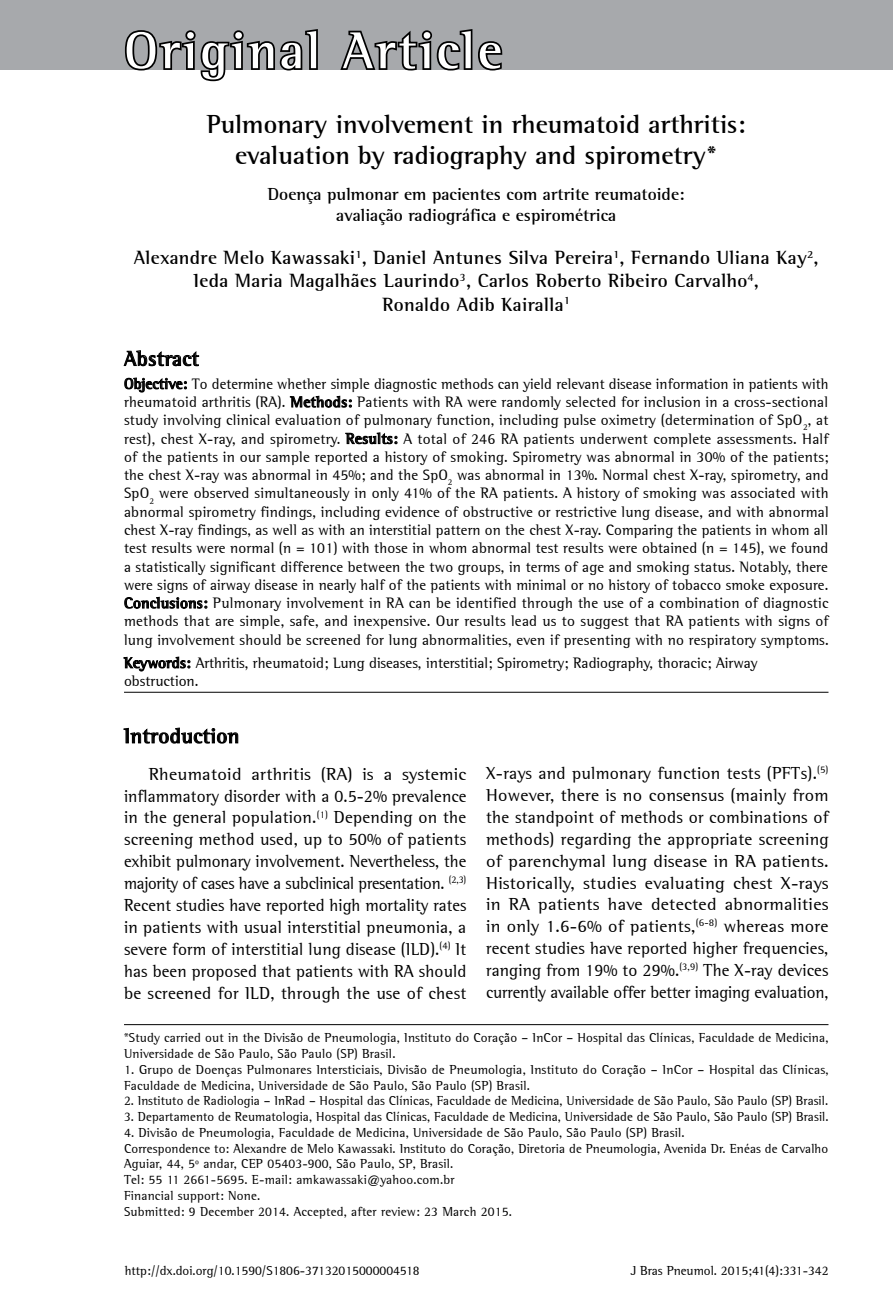
<style>
.page{position:relative;width:893px;height:1315px;background:#fff}
.page>*{position:absolute;margin:0;border:0;box-sizing:border-box;transform-origin:0 0}
.t1{font:700 52.5px "Libre Semi Serif S Si";letter-spacing:.05em;color:#fff}
.t2{font:700 26.25px/31.5px "Libre Semi Serif S Si";color:#000;text-align:center}
.t3{font:700 21px "Libre Semi Serif S Si";letter-spacing:.015em;color:#000}
.t4{font:700 19.25px/23.1px "Libre Semi Serif S Si";letter-spacing:.015em;color:#000;text-align:center}
.t5{font:17.5px/21.9px "Libre Semi Serif S Si";letter-spacing:-.005em;color:#000;text-align:justify;scale:1.05 1}
.t6{font:17.5px/21.9px "Libre Semi Serif S Si";letter-spacing:-.005em;color:#000;text-align:justify}
.t7{font:700 17.5px/21px "Libre Semi Serif S Si";color:#000;text-align:center}
.t8{font:15.22px/18.2px "Libre Semi Serif S Si";color:#000;text-align:justify}
.t9{font:13.12px/15.8px "Libre Semi Serif S Si";letter-spacing:.015em;color:#000}
.s1{font-weight:700}
</style>
<div class="page">
<div style="left:0;top:0;width:893px;height:70px;background:#a7a9ac"></div>
<hr style="left:124px;top:692px;width:704px;height:1px;background:#000">
<svg style="left:124px;top:350px;width:75px;height:16px"></svg>
<svg style="left:125px;top:378px;width:62px;height:14px"></svg>
<svg style="left:290px;top:396px;width:62px;height:11px"></svg>
<svg style="left:346px;top:433px;width:51px;height:11px"></svg>
<svg style="left:125px;top:597px;width:82px;height:11px"></svg>
<svg style="left:124px;top:657px;width:66px;height:14px"></svg>
<hr style="left:124px;top:1024px;width:704px;height:1px;background:#000">
<svg style="left:124px;top:727px;width:114px;height:16px"></svg>
<svg style="left:124px;top:29px;width:194px;height:53px"></svg>
<svg style="left:340px;top:29px;width:163px;height:42px"></svg>
<h1 class="t1" style="left:124px;top:19px;width:380px">Original Article</h1>
<h2 class="t2" style="left:207px;top:108px;width:541px">Pulmonary involvement in rheumatoid arthritis: evaluation by radiography and spirometry*</h2>
<p class="t7" style="left:268px;top:184px;width:418px">Doença pulmonar em pacientes com artrite reumatoide: avaliação radiográfica e espirométrica</p>
<p class="t4" style="left:134px;top:246px;width:686px">Alexandre Melo Kawassaki<sup>1</sup>, Daniel Antunes Silva Pereira<sup>1</sup>, Fernando Uliana Kay<sup>2</sup>,<br>Ieda Maria Magalhães Laurindo<sup>3</sup>, Carlos Roberto Ribeiro Carvalho<sup>4</sup>,<br>Ronaldo Adib Kairalla<sup>1</sup></p>
<h3 class="t3" style="left:124px;top:346px;width:77px">Abstract</h3>
<p class="t8" style="left:124px;top:374px;width:706px"><span class="s1">Objective:</span> To determine whether simple diagnostic methods can yield relevant disease information in patients with rheumatoid arthritis (RA). <span class="s1">Methods:</span> Patients with RA were randomly selected for inclusion in a cross-sectional study involving clinical evaluation of pulmonary function, including pulse oximetry (determination of SpO<sub>2</sub>, at rest), chest X-ray, and spirometry. <span class="s1">Results:</span> A total of 246 RA patients underwent complete assessments. Half of the patients in our sample reported a history of smoking. Spirometry was abnormal in 30% of the patients; the chest X-ray was abnormal in 45%; and the SpO<sub>2</sub> was abnormal in 13%. Normal chest X-ray, spirometry, and SpO<sub>2</sub> were observed simultaneously in only 41% of the RA patients. A history of smoking was associated with abnormal spirometry findings, including evidence of obstructive or restrictive lung disease, and with abnormal chest X-ray findings, as well as with an interstitial pattern on the chest X-ray. Comparing the patients in whom all test results were normal (n = 101) with those in whom abnormal test results were obtained (n = 145), we found a statistically significant difference between the two groups, in terms of age and smoking status. Notably, there were signs of airway disease in nearly half of the patients with minimal or no history of tobacco smoke exposure.<br><span class="s1">Conclusions:</span> Pulmonary involvement in RA can be identified through the use of a combination of diagnostic methods that are simple, safe, and inexpensive. Our results lead us to suggest that RA patients with signs of lung involvement should be screened for lung abnormalities, even if presenting with no respiratory symptoms.</p>
<p class="t8" style="left:124px;top:653px;width:635px"><span class="s1">Keywords:</span> Arthritis, rheumatoid; Lung diseases, interstitial; Spirometry; Radiography, thoracic; Airway obstruction.</p>
<h3 class="t3" style="left:124px;top:723px;width:117px">Introduction</h3>
<p class="t5" style="left:124px;top:763px;width:328px;text-indent:25px">Rheumatoid arthritis (RA) is a systemic inflammatory disorder with a 0.5-2% prevalence in the general population.<sup>(1)</sup> Depending on the screening method used, up to 50% of patients exhibit pulmonary involvement. Nevertheless, the majority of cases have a subclinical presentation. <sup>(2,3)<br></sup>Recent studies have reported high mortality rates in patients with usual interstitial pneumonia, a severe form of interstitial lung disease (ILD).<sup>(4)</sup> It has been proposed that patients with RA should be screened for ILD, through the use of chest</p>
<p class="t6" style="left:486px;top:762px;width:344px">X-rays and pulmonary function tests (PFTs).<sup>(5)<br></sup>However, there is no consensus (mainly from the standpoint of methods or combinations of methods) regarding the appropriate screening of parenchymal lung disease in RA patients.<br>Historically, studies evaluating chest X-rays in RA patients have detected abnormalities in only 1.6-6% of patients,<sup>(6-8)</sup> whereas more recent studies have reported higher frequencies, ranging from 19% to 29%.<sup>(3,9)</sup> The X-ray devices currently available offer better imaging evaluation,</p>
<p class="t9" style="left:124px;top:1030px;width:706px">*Study carried out in the Divisão de Pneumologia, Instituto do Coração – InCor – Hospital das Clínicas, Faculdade de Medicina,<br>Universidade de São Paulo, São Paulo (SP) Brasil.</p>
<p class="t9" style="left:124px;top:1061px;width:706px">1. Grupo de Doenças Pulmonares Intersticiais, Divisão de Pneumologia, Instituto do Coração – InCor – Hospital das Clínicas,<br>Faculdade de Medicina, Universidade de São Paulo, São Paulo (SP) Brasil.</p>
<p class="t9" style="left:124px;top:1093px;width:706px">2. Instituto de Radiologia – InRad – Hospital das Clínicas, Faculdade de Medicina, Universidade de São Paulo, São Paulo (SP) Brasil.</p>
<p class="t9" style="left:124px;top:1108px;width:706px">3. Departamento de Reumatologia, Hospital das Clínicas, Faculdade de Medicina, Universidade de São Paulo, São Paulo (SP) Brasil.</p>
<p class="t9" style="left:124px;top:1124px;width:706px">4. Divisão de Pneumologia, Faculdade de Medicina, Universidade de São Paulo, São Paulo (SP) Brasil.<br>Correspondence to: Alexandre de Melo Kawassaki. Instituto do Coração, Diretoria de Pneumologia, Avenida Dr. Enéas de Carvalho Aguiar, 44, 5º andar, CEP 05403-900, São Paulo, SP, Brasil.<br>Tel: 55 11 2661-5695. E-mail: amkawassaki@yahoo.com.br<br>Financial support: None.<br>Submitted: 9 December 2014. Accepted, after review: 23 March 2015.</p>
<p class="t9" style="left:125px;top:1263px;width:296px">http://dx.doi.org/10.1590/S1806-37132015000004518</p>
<p class="t9" style="left:631px;top:1263px;width:199px">J Bras Pneumol. 2015;41(4):331-342</p>
</div>
